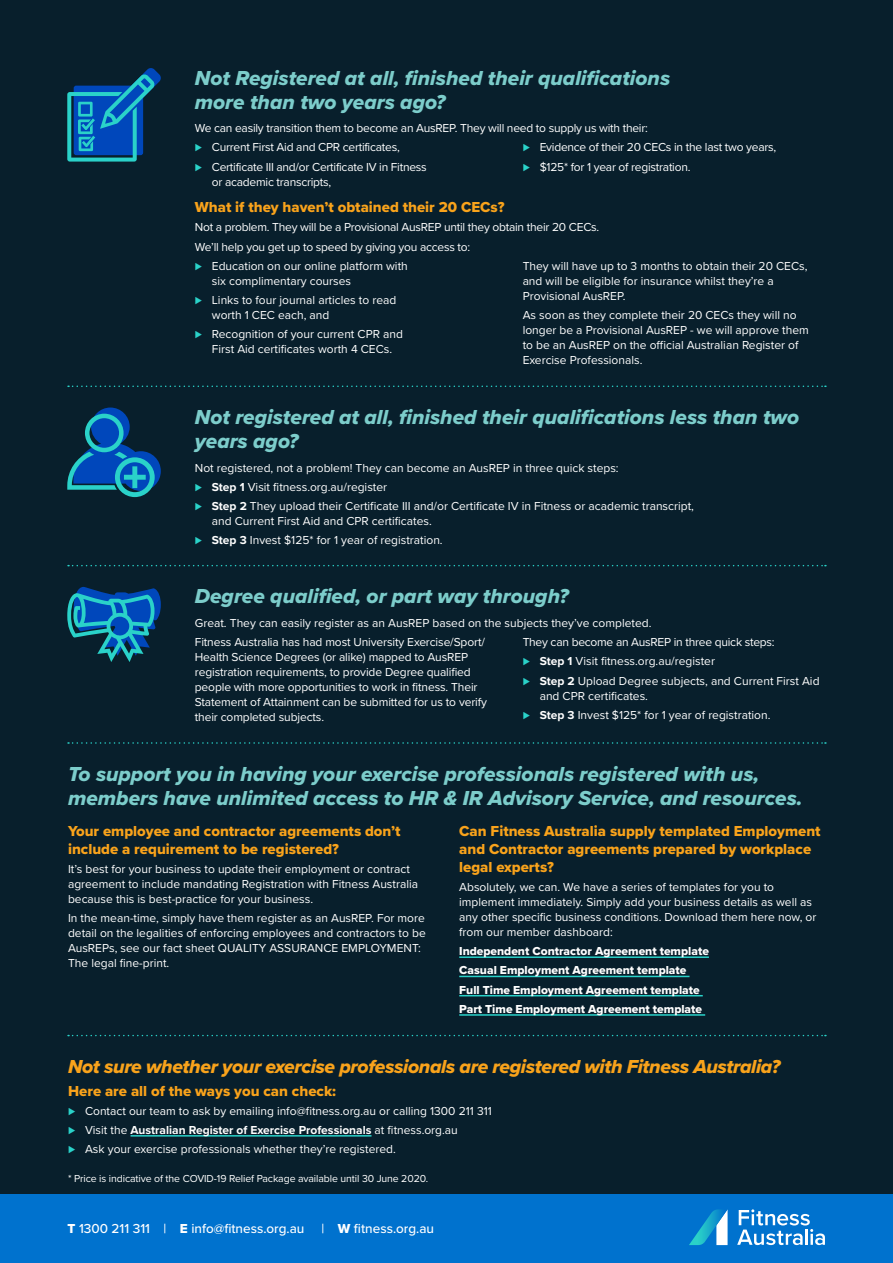
<style>
.page{position:relative;width:893px;height:1263px;background:#081f2c}
.page>*{position:absolute;margin:0;border:0;box-sizing:border-box;transform-origin:0 0}
.Subheads{font:21px/24px "Proxima Nova Extrabld It";color:#7ccdcb}
.Subheads-2{font:19.5px "Proxima Nova Extrabld It";letter-spacing:-.02em;color:#f9a31b}
.Subhead_2{font:15px/18px "Proxima Nova Extrabld";color:#f9a31b}
.Intro_copy{font:500 13.5px "Proxima Nova";color:#fff}
.Body_copy{font:12px/15px "Proxima Nova";color:#fff}
.Body_copy-2{font:12px/15px "Proxima Nova";letter-spacing:-.02em;color:#fff}
.Hyperlink{font:12px "Proxima Nova Extrabld";color:#fff}
.t1{font:700 12px "Proxima Nova";color:#fff}
.Body_copy-3{font:10.5px "Proxima Nova";letter-spacing:-.01em;color:#fff}
.s1{font-weight:900;color:#2ad2c9}
.s2{font-weight:700}
.s3{font-weight:400}
.s4{font-family:"Proxima Nova Extrabld";font-weight:400}
</style>
<div class="page">
<hr style="left:131px;top:1135px;width:241px;height:1px;background:#2ad2c9">
<svg style="left:68px;top:1035px;width:758px;height:1px"></svg>
<svg style="left:68px;top:742px;width:758px;height:2px"></svg>
<svg style="left:68px;top:565px;width:758px;height:1px"></svg>
<svg style="left:68px;top:385px;width:758px;height:2px"></svg>
<hr style="left:459px;top:956px;width:250px;height:2px;background:#2ad2c9">
<hr style="left:459px;top:976px;width:230px;height:1px;background:#2ad2c9">
<hr style="left:459px;top:995px;width:244px;height:1px;background:#2ad2c9">
<hr style="left:459px;top:1014px;width:246px;height:2px;background:#2ad2c9">
<svg style="left:67px;top:407px;width:94px;height:90px"></svg>
<svg style="left:67px;top:68px;width:94px;height:94px"></svg>
<svg style="left:67px;top:587px;width:94px;height:75px"></svg>
<div style="left:0;top:1195px;width:893px;height:68px;background:#0072ce"></div>
<svg style="left:737px;top:1209px;width:88px;height:36px"></svg>
<svg style="left:689px;top:1209px;width:39px;height:36px"></svg>
<p class="Subheads" style="left:195px;top:65px;width:477px">Not Registered at all, finished their qualifications more than two years ago?</p>
<p class="Body_copy-2" style="left:195px;top:120px;width:455px">We can easily transition them to become an AusREP. They will need to supply us with their:</p>
<p class="Body_copy-2" style="left:195px;top:139px;width:206px"><span class="s1">⊲</span> Current First Aid and CPR certificates,</p>
<p class="Body_copy-2" style="left:212px;top:159px;width:216px;text-indent:-17px"><span class="s1">⊲</span> Certificate III and/or Certificate IV in Fitness or academic transcripts,</p>
<p class="Body_copy-2" style="left:523px;top:139px;width:255px"><span class="s1">⊲</span> Evidence of their 20 CECs in the last two years,</p>
<p class="Body_copy-2" style="left:523px;top:159px;width:169px"><span class="s1">⊲</span> $125* for 1 year of registration.</p>
<p class="Subhead_2" style="left:195px;top:198px;width:311px">What if they haven’t obtained their 20 CECs?</p>
<p class="Body_copy-2" style="left:195px;top:219px;width:406px">Not a problem. They will be a Provisional AusREP until they obtain their 20 CECs.</p>
<p class="Body_copy-2" style="left:195px;top:239px;width:277px">We’ll help you get up to speed by giving you access to:</p>
<p class="Body_copy" style="left:212px;top:258px;width:197px;text-indent:-17px"><span class="s1">⊲</span> Education on our online platform with six complimentary courses</p>
<p class="Body_copy" style="left:212px;top:292px;width:186px;text-indent:-17px"><span class="s1">⊲</span> Links to four journal articles to read worth 1 CEC each, and</p>
<p class="Body_copy" style="left:195px;top:326px;width:210px;text-align:center"><span class="s1">⊲</span> Recognition of your current CPR and<br>First Aid certificates worth 4 CECs.</p>
<p class="Body_copy" style="left:523px;top:258px;width:286px">They will have up to 3 months to obtain their 20 CECs, and will be eligible for insurance whilst they’re a<br>Provisional AusREP.</p>
<p class="Body_copy" style="left:523px;top:307px;width:288px">As soon as they complete their 20 CECs they will no longer be a Provisional AusREP - we will approve them to be an AusREP on the official Australian Register of Exercise Professionals.</p>
<p class="Subheads" style="left:195px;top:405px;width:606px">Not registered at all, finished their qualifications less than two years ago?</p>
<p class="Body_copy" style="left:195px;top:460px;width:425px">Not registered, not a problem! They can become an AusREP in three quick steps:</p>
<p class="Body_copy" style="left:195px;top:479px;width:194px"><span class="s1">⊲</span> <span class="s2">Step 1</span> Visit fitness.org.au/register</p>
<p class="Body_copy" style="left:212px;top:498px;width:484px;text-indent:-17px"><span class="s1">⊲</span> <span class="s2">Step 2</span> They upload their Certificate III and/or Certificate IV in Fitness or academic transcript, and Current First Aid and CPR certificates.</p>
<p class="Body_copy" style="left:195px;top:532px;width:249px"><span class="s1">⊲</span> <span class="s2">Step 3</span> Invest $125* for 1 year of registration.</p>
<p class="Subheads" style="left:195px;top:584px;width:375px">Degree qualified, or part way through?</p>
<p class="Body_copy" style="left:195px;top:615px;width:458px">Great. They can easily register as an AusREP based on the subjects they’ve completed.</p>
<p class="Body_copy" style="left:195px;top:634px;width:294px">Fitness Australia has had most University Exercise/Sport/ Health Science Degrees (or alike) mapped to AusREP registration requirements, to provide Degree qualified people with more opportunities to work in fitness. Their Statement of Attainment can be submitted for us to verify their completed subjects.</p>
<p class="Body_copy-2" style="left:523px;top:634px;width:253px">They can become an AusREP in three quick steps:</p>
<p class="Body_copy" style="left:523px;top:653px;width:194px"><span class="s1">⊲</span> <span class="s2">Step 1</span> Visit fitness.org.au/register</p>
<p class="Body_copy" style="left:540px;top:673px;width:281px;text-indent:-17px"><span class="s1">⊲</span> <span class="s2">Step 2</span> Upload Degree subjects, and Current First Aid and CPR certificates.</p>
<p class="Body_copy" style="left:523px;top:707px;width:249px"><span class="s1">⊲</span> <span class="s2">Step 3</span> Invest $125* for 1 year of registration.</p>
<p class="Subheads" style="left:68px;top:761px;width:736px">To support you in having your exercise professionals registered with us, members have unlimited access to HR &amp; IR Advisory Service, and resources.</p>
<p class="Subhead_2" style="left:68px;top:821px;width:334px">Your employee and contractor agreements don’t include a requirement to be registered?</p>
<p class="Body_copy" style="left:68px;top:861px;width:352px">It’s best for your business to update their employment or contract agreement to include mandating Registration with Fitness Australia because this is best-practice for your business.</p>
<p class="Body_copy" style="left:68px;top:910px;width:359px">In the mean-time, simply have them register as an AusREP. For more detail on the legalities of enforcing employees and contractors to be AusREPs, see our fact sheet QUALITY ASSURANCE EMPLOYMENT:<br>The legal fine-print.</p>
<p class="Subhead_2" style="left:459px;top:821px;width:363px">Can Fitness Australia supply templated Employment and Contractor agreements prepared by workplace legal experts?</p>
<p class="Body_copy" style="left:459px;top:879px;width:359px">Absolutely, we can. We have a series of templates for you to implement immediately. Simply add your business details as well as any other specific business conditions. Download them here now, or from our member dashboard:</p>
<p class="Hyperlink" style="left:459px;top:942px;width:251px">Independent Contractor Agreement template</p>
<p class="Hyperlink" style="left:459px;top:961px;width:229px">Casual Employment Agreement template</p>
<p class="Hyperlink" style="left:459px;top:981px;width:242px">Full Time Employment Agreement template</p>
<p class="Hyperlink" style="left:459px;top:1000px;width:244px">Part Time Employment Agreement template</p>
<p class="Subheads-2" style="left:68px;top:1052px;width:714px">Not sure whether your exercise professionals are registered with Fitness Australia?</p>
<p class="Subhead_2" style="left:68px;top:1081px;width:270px">Here are all of the ways you can check:</p>
<p class="Body_copy" style="left:68px;top:1103px;width:425px"><span class="s1">⊲</span> Contact our team to ask by emailing info@fitness.org.au or calling 1300 211 311</p>
<p class="t1" style="left:68px;top:1121px;width:391px"><span class="s1">⊲</span> <span class="s3">Visit the</span> Australian Register of Exercise Professionals <span class="s3">at fitness.org.au</span></p>
<p class="Body_copy" style="left:68px;top:1141px;width:329px"><span class="s1">⊲</span> Ask your exercise professionals whether they’re registered.</p>
<p class="Body_copy-3" style="left:68px;top:1171px;width:362px">* Price is indicative of the COVID-19 Relief Package available until 30 June 2020.</p>
<p class="Intro_copy" style="left:68px;top:1218px;width:238px"><span class="s4">T</span> 1300 211 311 | <span class="s4">E</span> info@fitness.org.au</p>
<p class="Intro_copy" style="left:321px;top:1218px;width:114px">| <span class="s4">W</span> fitness.org.au</p>
</div>
